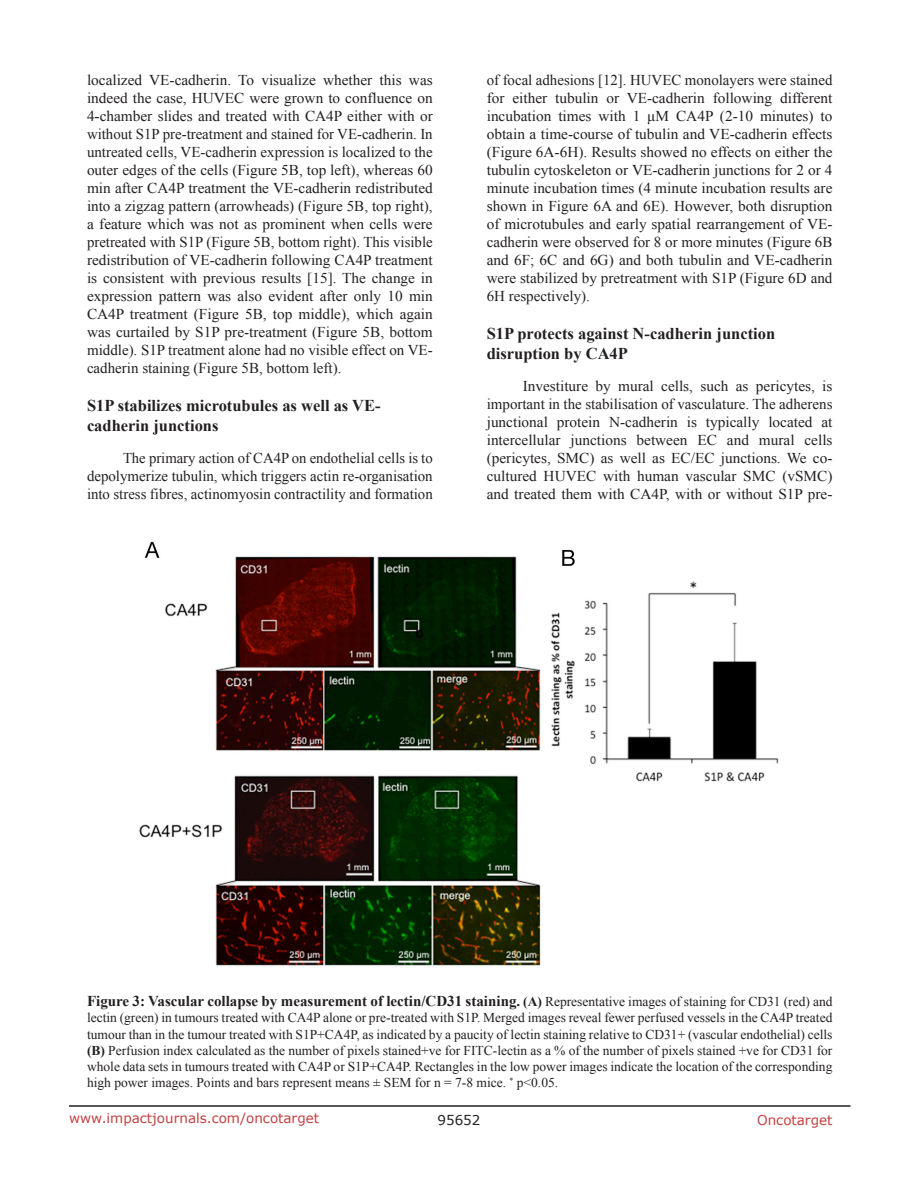
<style>
.page{position:relative;width:918px;height:1188px;background:#fff}
.page>*{position:absolute;margin:0;border:0;box-sizing:border-box;transform-origin:0 0}
.SubHeading{font:700 16.5px/19.8px "Times New Roman";color:#231f20}
.BodyText{font:15px/18px "Times New Roman";color:#231f20;text-align:justify}
.figuretext{font:700 15px "Times New Roman";color:#231f20}
.figuretext-2{font:13.5px/16.2px "Times New Roman";color:#231f20;text-align:justify}
.t1{font:13.5px "Verdana";color:#c24141}
.t2{font:13.5px "Verdana";color:#231f20}
.s1{font-size:13.5px}
.s2{font-weight:400;font-size:13.5px}
.s3{font-weight:700}
</style>
<div class="page">
<hr style="left:69px;top:1105px;width:781px;height:2px;background:#231f20">
<img style="left:139px;top:541px;width:640px;height:425px">
<p class="BodyText" style="left:87px;top:71px;width:347px">localized VE-cadherin. To visualize whether this was indeed the case, HUVEC were grown to confluence on 4-chamber slides and treated with CA4P either with or without S1P pre-treatment and stained for VE-cadherin. In untreated cells, VE-cadherin expression is localized to the outer edges of the cells (Figure 5B, top left), whereas 60 min after CA4P treatment the VE-cadherin redistributed into a zigzag pattern (arrowheads) (Figure 5B, top right), a feature which was not as prominent when cells were pretreated with S1P (Figure 5B, bottom right). This visible redistribution of VE-cadherin following CA4P treatment is consistent with previous results [15]. The change in expression pattern was also evident after only 10 min CA4P treatment (Figure 5B, top middle), which again was curtailed by S1P pre-treatment (Figure 5B, bottom middle). S1P treatment alone had no visible effect on VE&shy;cadherin staining (Figure 5B, bottom left).</p>
<p class="SubHeading" style="left:87px;top:395px;width:295px">S1P stabilizes microtubules as well as VE&shy;cadherin junctions</p>
<p class="BodyText" style="left:87px;top:448px;width:347px;text-indent:36px">The primary action of CA4P on endothelial cells is to depolymerize tubulin, which triggers actin re-organisation into stress fibres, actinomyosin contractility and formation</p>
<p class="BodyText" style="left:487px;top:71px;width:347px">of focal adhesions [12]. HUVEC monolayers were stained for either tubulin or VE-cadherin following different incubation times with 1 μM CA4P (2-10 minutes) to obtain a time-course of tubulin and VE-cadherin effects (Figure 6A-6H). Results showed no effects on either the tubulin cytoskeleton or VE-cadherin junctions for 2 or 4 minute incubation times (4 minute incubation results are shown in Figure 6A and 6E). However, both disruption of microtubules and early spatial rearrangement of VE&shy;cadherin were observed for 8 or more minutes (Figure 6B and 6F; 6C and 6G) and both tubulin and VE-cadherin were stabilized by pretreatment with S1P (Figure 6D and 6H respectively).</p>
<p class="SubHeading" style="left:487px;top:323px;width:290px">S1P protects against N-cadherin junction disruption by CA4P</p>
<p class="BodyText" style="left:487px;top:376px;width:347px;text-indent:36px">Investiture by mural cells, such as pericytes, is important in the stabilisation of vasculature. The adherens junctional protein N-cadherin is typically located at intercellular junctions between EC and mural cells (pericytes, SMC) as well as EC/EC junctions. We co&shy;cultured HUVEC with human vascular SMC (vSMC) and treated them with CA4P, with or without S1P pre-</p>
<p class="figuretext" style="left:87px;top:991px;width:747px">Figure 3: Vascular collapse by measurement of lectin/CD31 staining. <span class="s1">(A)</span> <span class="s2">Representative images of staining for CD31 (red) and</span></p>
<p class="figuretext-2" style="left:87px;top:1010px;width:747px">lectin (green) in tumours treated with CA4P alone or pre-treated with S1P. Merged images reveal fewer perfused vessels in the CA4P treated tumour than in the tumour treated with S1P+CA4P, as indicated by a paucity of lectin staining relative to CD31+ (vascular endothelial) cells <span class="s3">(B)</span> Perfusion index calculated as the number of pixels stained+ve for FITC-lectin as a % of the number of pixels stained +ve for CD31 for whole data sets in tumours treated with CA4P or S1P+CA4P. Rectangles in the low power images indicate the location of the corresponding high power images. Points and bars represent means ± SEM for n = 7-8 mice. <sup>*</sup> p&lt;0.05.</p>
<p class="t1" style="left:69px;top:1109px;width:252px">www.impactjournals.com/oncotarget</p>
<p class="t2" style="left:438px;top:1111px;width:44px">95652</p>
<p class="t1" style="left:757px;top:1111px;width:77px">Oncotarget</p>
</div>
